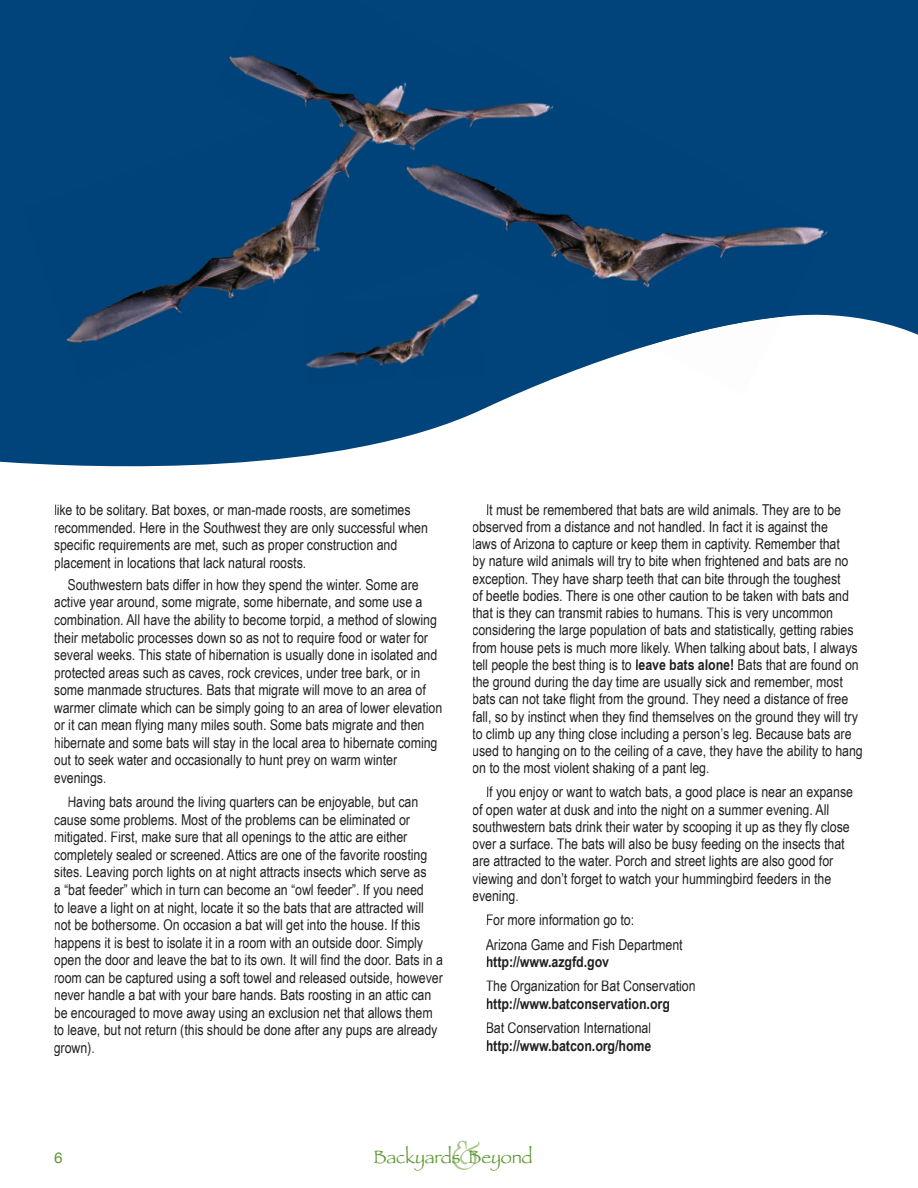
<style>
.page{position:relative;width:918px;height:1188px;background:#fff}
.page>*{position:absolute;margin:0;border:0;box-sizing:border-box;transform-origin:0 0}
.t1{font:55.5px "University";color:#aec794}
.t2{font:18.45px "Papyrus";letter-spacing:-.01em;color:#5c9731}
.t3{font:15px/17.5px "Arial Narrow";color:#231f20}
.t4{font:700 15px "Arial Narrow";color:#231f20}
.t5{font:15px "Helvetica Neue";color:#5c9731}
.s1{font-weight:700}
</style>
<div class="page">
<svg style="left:0;top:0;width:918px;height:467px;fill:#00447b"></svg>
<img style="left:22px;top:123px;width:427px;height:262px">
<div style="left:212px;top:0;width:252px;height:136px;background:#00437a"></div>
<img style="left:276px;top:79px;width:147px;height:107px">
<img style="left:303px;top:292px;width:182px;height:93px">
<img style="left:318px;top:301px;width:15px;height:4px">
<img style="left:648px;top:346px;width:135px;height:49px">
<img style="left:449px;top:43px;width:380px;height:303px">
<div style="left:385px;top:186px;width:76px;height:62px;background:#00437a"></div>
<img style="left:423px;top:58px;width:131px;height:175px">
<img style="left:397px;top:136px;width:52px;height:77px">
<p class="t3" style="left:54px;top:501px;width:376px">like to be solitary. Bat boxes, or man-made roosts, are sometimes recommended. Here in the Southwest they are only successful when specific requirements are met, such as proper construction and placement in locations that lack natural roosts.</p>
<p class="t3" style="left:54px;top:576px;width:390px;text-indent:14px">Southwestern bats differ in how they spend the winter. Some are active year around, some migrate, some hibernate, and some use a combination. All have the ability to become torpid, a method of slowing their metabolic processes down so as not to require food or water for several weeks. This state of hibernation is usually done in isolated and protected areas such as caves, rock crevices, under tree bark, or in some manmade structures. Bats that migrate will move to an area of warmer climate which can be simply going to an area of lower elevation or it can mean flying many miles south. Some bats migrate and then hibernate and some bats will stay in the local area to hibernate coming out to seek water and occasionally to hunt prey on warm winter evenings.</p>
<p class="t3" style="left:54px;top:793px;width:391px;text-indent:14px">Having bats around the living quarters can be enjoyable, but can cause some problems. Most of the problems can be eliminated or mitigated. First, make sure that all openings to the attic are either completely sealed or screened. Attics are one of the favorite roosting sites. Leaving porch lights on at night attracts insects which serve as<br>a “bat feeder” which in turn can become an “owl feeder”. If you need<br>to leave a light on at night, locate it so the bats that are attracted will not be bothersome. On occasion a bat will get into the house. If this happens it is best to isolate it in a room with an outside door. Simply open the door and leave the bat to its own. It will find the door. Bats in a room can be captured using a soft towel and released outside, however never handle a bat with your bare hands. Bats roosting in an attic can be encouraged to move away using an exclusion net that allows them to leave, but not return (this should be done after any pups are already grown).</p>
<p class="t3" style="left:472px;top:501px;width:392px;text-indent:14px">It must be remembered that bats are wild animals. They are to be observed from a distance and not handled. In fact it is against the<br>laws of Arizona to capture or keep them in captivity. Remember that<br>by nature wild animals will try to bite when frightened and bats are no exception. They have sharp teeth that can bite through the toughest<br>of beetle bodies. There is one other caution to be taken with bats and that is they can transmit rabies to humans. This is very uncommon considering the large population of bats and statistically, getting rabies from house pets is much more likely. When talking about bats, I always tell people the best thing is to <span class="s1">leave bats alone!</span> Bats that are found on the ground during the day time are usually sick and remember, most bats can not take flight from the ground. They need a distance of free fall, so by instinct when they find themselves on the ground they will try to climb up any thing close including a person’s leg. Because bats are used to hanging on to the ceiling of a cave, they have the ability to hang on to the most violent shaking of a pant leg.</p>
<p class="t3" style="left:472px;top:783px;width:383px;text-indent:14px">If you enjoy or want to watch bats, a good place is near an expanse of open water at dusk and into the night on a summer evening. All southwestern bats drink their water by scooping it up as they fly close over a surface. The bats will also be busy feeding on the insects that are attracted to the water. Porch and street lights are also good for viewing and don’t forget to watch your hummingbird feeders in the evening.</p>
<p class="t3" style="left:486px;top:908px;width:198px;line-height:24.3px">For more information go to:<br>Arizona Game and Fish Department</p>
<p class="t4" style="left:486px;top:953px;width:125px">http://www.azgfd.gov</p>
<p class="t3" style="left:486px;top:977px;width:212px">The Organization for Bat Conservation</p>
<p class="t4" style="left:486px;top:995px;width:186px">http://www.batconservation.org</p>
<p class="t3" style="left:486px;top:1019px;width:167px">Bat Conservation International</p>
<p class="t4" style="left:486px;top:1037px;width:167px">http://www.batcon.org/home</p>
<h1 class="t1" style="left:451px;top:1114px;width:30px">&amp;</h1>
<p class="t5" style="left:54px;top:1149px;width:10px">6</p>
<p class="t2" style="left:373px;top:1145px;width:161px">Backyards Beyond</p>
</div>
